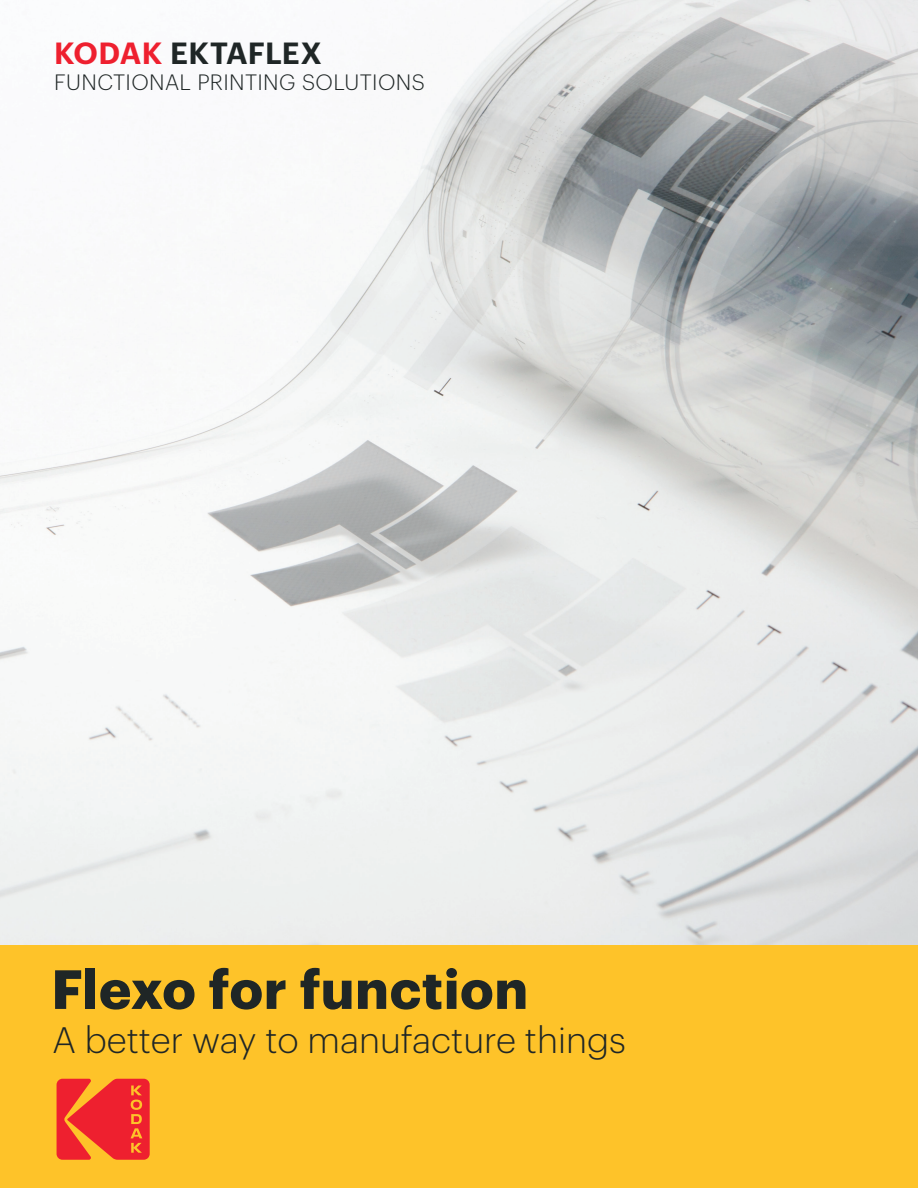
<style>
.page{position:relative;width:918px;height:1188px;background:#fff}
.page>*{position:absolute;margin:0;border:0;box-sizing:border-box;transform-origin:0 0}
.t1{font:700 54px "Graphik";letter-spacing:.01em;color:#1f2626}
.t2{font:300 36px "Graphik";color:#1f2626}
.t3{font:600 30px "Graphik";letter-spacing:.01em;color:#1f2626}
.t4{font:300 21.75px "Graphik";letter-spacing:.015em;color:#1f2626}
.s1{color:#ee202f}
</style>
<div class="page">
<img style="left:0;top:0;width:918px;height:945px">
<div style="left:0;top:945px;width:918px;height:243px;background:#fec329"></div>
<svg style="left:57px;top:1079px;width:93px;height:81px"></svg>
<p class="t3" style="left:54px;top:30px;width:270px"><span class="s1">KODAK</span> EKTAFLEX</p>
<p class="t4" style="left:54px;top:66px;width:373px">FUNCTIONAL PRINTING SOLUTIONS</p>
<p class="t1" style="left:51px;top:948px;width:478px">Flexo for function</p>
<p class="t2" style="left:52px;top:1013px;width:575px">A better way to manufacture things</p>
</div>
